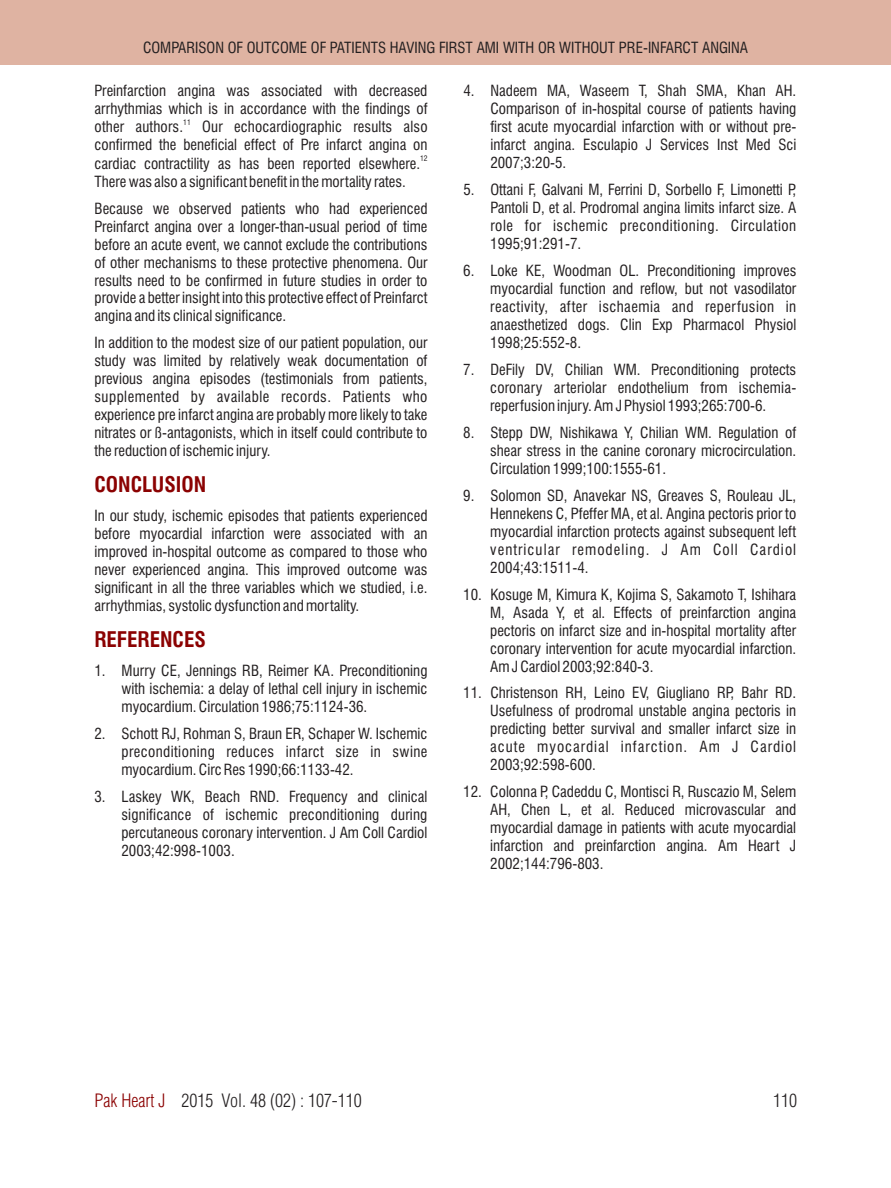
<style>
.page{position:relative;width:891px;height:1188px;background:#fff}
.page>*{position:absolute;margin:0;border:0;box-sizing:border-box;transform-origin:0 0}
.t1{font:700 condensed 21px "Swiss 721 BT";color:#8b0202}
.t2{font:18px "Switzerland Cond Light Plain";color:#231f20}
.t3{font:18px "Switzerland Cond Light Plain";color:#8b0202}
.t4{font:condensed 15px/18px "Swiss 721 BT";color:#231f20}
.t5{font:condensed 15px "Swiss 721 BT";letter-spacing:.03em;color:#231f20}
.t6{font:condensed 15px/18px "Swiss 721 BT";letter-spacing:.025em;color:#231f20}
.t7{font:condensed 15px "Swiss 721 BT";letter-spacing:.035em;color:#231f20}
.t8{font:condensed 15px "Swiss 721 BT";letter-spacing:.07em;color:#231f20}
.t9{font:condensed 15px "Swiss 721 BT";letter-spacing:.065em;color:#231f20}
.t10{font:condensed 7.5px "Swiss 721 BT";color:#231f20}
</style>
<div class="page">
<div style="left:0;top:0;width:891px;height:65px;background:#dfb3a2"></div>
<p class="t4" style="left:143px;top:40px;width:607px">COMPARISON OF OUTCOME OF PATIENTS HAVING FIRST AMI WITH OR WITHOUT PRE-INFARCT ANGINA</p>
<p class="t4" style="left:95px;top:83px;width:334px">Preinfarction angina was associated with decreased</p>
<p class="t4" style="left:463px;top:83px;width:334px">4. Nadeem MA, Waseem T, Shah SMA, Khan AH.</p>
<p class="t4" style="left:95px;top:101px;width:335px">arrhythmias which is in accordance with the findings of</p>
<p class="t4" style="left:490px;top:101px;width:307px">Comparison of in-hospital course of patients having</p>
<p class="t4" style="left:95px;top:119px;width:90px">other authors.</p>
<p class="t4" style="left:202px;top:119px;width:227px">Our echocardiographic results also</p>
<p class="t4" style="left:490px;top:119px;width:307px">first acute myocardial infarction with or without pre-</p>
<p class="t4" style="left:95px;top:137px;width:334px">confirmed the beneficial effect of Pre infarct angina on</p>
<p class="t4" style="left:490px;top:137px;width:307px">infarct angina. Esculapio J Services Inst Med Sci</p>
<p class="t10" style="left:420px;top:155px;width:9px">12</p>
<p class="t4" style="left:95px;top:156px;width:327px">cardiac contractility as has been reported elsewhere.</p>
<p class="t4" style="left:490px;top:155px;width:77px">2007;3:20-5.</p>
<p class="t4" style="left:95px;top:174px;width:313px">There was also a significant benefit in the mortality rates.</p>
<p class="t10" style="left:183px;top:119px;width:9px">11</p>
<p class="t4" style="left:463px;top:182px;width:334px">5. Ottani F, Galvani M, Ferrini D, Sorbello F, Limonetti P,</p>
<p class="t4" style="left:95px;top:201px;width:334px">Because we observed patients who had experienced</p>
<p class="t4" style="left:490px;top:200px;width:307px">Pantoli D, et al. Prodromal angina limits infarct size. A</p>
<p class="t4" style="left:95px;top:219px;width:334px">Preinfarct angina over a longer-than-usual period of time</p>
<p class="t7" style="left:490px;top:220px;width:307px">role for ischemic preconditioning. Circulation</p>
<p class="t4" style="left:95px;top:237px;width:334px">before an acute event, we cannot exclude the contributions</p>
<p class="t4" style="left:490px;top:236px;width:92px">1995;91:291-7.</p>
<p class="t4" style="left:95px;top:255px;width:334px">of other mechanisms to these protective phenomena. Our</p>
<p class="t4" style="left:463px;top:263px;width:335px">6. Loke KE, Woodman OL. Preconditioning improves</p>
<p class="t4" style="left:95px;top:273px;width:334px">results need to be confirmed in future studies in order to</p>
<p class="t4" style="left:490px;top:281px;width:308px">myocardial function and reflow, but not vasodilator</p>
<p class="t4" style="left:95px;top:291px;width:334px">provide a better insight into this protective effect of Preinfarct</p>
<p class="t5" style="left:490px;top:301px;width:307px">reactivity, after ischaemia and reperfusion in</p>
<p class="t4" style="left:95px;top:309px;width:193px">angina and its clinical significance.</p>
<p class="t4" style="left:490px;top:317px;width:308px">anaesthetized dogs. Clin Exp Pharmacol Physiol</p>
<p class="t4" style="left:95px;top:336px;width:334px">In addition to the modest size of our patient population, our</p>
<p class="t4" style="left:490px;top:335px;width:92px">1998;25:552-8.</p>
<p class="t4" style="left:95px;top:354px;width:335px">study was limited by relatively weak documentation of</p>
<p class="t4" style="left:463px;top:362px;width:334px">7. DeFily DV, Chilian WM. Preconditioning protects</p>
<p class="t4" style="left:95px;top:371px;width:334px">previous angina episodes (testimonials from patients,</p>
<p class="t4" style="left:490px;top:380px;width:307px">coronary arteriolar endothelium from ischemia-</p>
<p class="t5" style="left:95px;top:391px;width:334px">supplemented by available records. Patients who</p>
<p class="t4" style="left:490px;top:398px;width:278px">reperfusion injury. Am J Physiol 1993;265:700-6.</p>
<p class="t4" style="left:95px;top:407px;width:335px">experience pre infarct angina are probably more likely to take nitrates or ß-antagonists, which in itself could contribute to</p>
<p class="t4" style="left:463px;top:425px;width:335px">8. Stepp DW, Nishikawa Y, Chilian WM. Regulation of</p>
<p class="t4" style="left:95px;top:443px;width:178px">the reduction of ischemic injury.</p>
<p class="t4" style="left:490px;top:443px;width:307px">shear stress in the canine coronary microcirculation.<br>Circulation 1999;100:1555-61.</p>
<p class="t4" style="left:463px;top:488px;width:335px;text-align:right">9. Solomon SD, Anavekar NS, Greaves S, Rouleau JL,<br>Hennekens C, Pfeffer MA, et al. Angina pectoris prior to</p>
<h1 class="t1" style="left:94px;top:476px;width:113px">CONCLUSION</h1>
<p class="t4" style="left:95px;top:508px;width:334px">In our study, ischemic episodes that patients experienced before myocardial</p>
<p class="t4" style="left:490px;top:524px;width:307px">myocardial infarction protects against subsequent left</p>
<p class="t4" style="left:212px;top:526px;width:217px">infarction were associated with an</p>
<p class="t8" style="left:490px;top:543px;width:307px">ventricular remodeling. J Am Coll Cardiol</p>
<p class="t4" style="left:95px;top:544px;width:334px">improved in-hospital outcome as compared to those who never experienced angina. This</p>
<p class="t4" style="left:490px;top:560px;width:100px">2004;43:1511-4.</p>
<p class="t4" style="left:95px;top:562px;width:335px;text-align:right">improved outcome was<br>significant in all the three variables which we studied, i.e.</p>
<p class="t4" style="left:463px;top:587px;width:334px">10. Kosuge M, Kimura K, Kojima S, Sakamoto T, Ishihara</p>
<p class="t4" style="left:95px;top:598px;width:266px">arrhythmias, systolic dysfunction and mortality.</p>
<p class="t4" style="left:490px;top:605px;width:307px;text-align:justify">M, Asada Y, et al. Effects of preinfarction angina pectoris on infarct size and in-hospital mortality after coronary intervention for acute myocardial infarction.<br>Am J Cardiol 2003;92:840-3.</p>
<h1 class="t1" style="left:94px;top:631px;width:113px">REFERENCES</h1>
<p class="t4" style="left:94px;top:663px;width:334px;text-align:right">1. Murry CE, Jennings RB, Reimer KA. Preconditioning with ischemia: a delay of lethal cell injury in ischemic</p>
<p class="t4" style="left:463px;top:686px;width:334px">11. Christenson RH, Leino EV, Giugliano RP, Bahr RD.</p>
<p class="t4" style="left:121px;top:699px;width:247px">myocardium. Circulation 1986;75:1124-36.</p>
<p class="t4" style="left:490px;top:704px;width:307px">Usefulness of prodromal unstable angina pectoris in predicting better survival and smaller infarct size in</p>
<p class="t4" style="left:94px;top:726px;width:334px">2. Schott RJ, Rohman S, Braun ER, Schaper W. Ischemic</p>
<p class="t9" style="left:490px;top:741px;width:307px">acute myocardial infarction. Am J Cardiol</p>
<p class="t6" style="left:121px;top:744px;width:307px">preconditioning reduces infarct size in swine myocardium. Circ Res 1990;66:1133-42.</p>
<p class="t4" style="left:490px;top:758px;width:107px">2003;92:598-600.</p>
<p class="t4" style="left:463px;top:784px;width:334px">12. Colonna P, Cadeddu C, Montisci R, Ruscazio M, Selem</p>
<p class="t4" style="left:94px;top:789px;width:334px">3. Laskey WK, Beach RND. Frequency and clinical</p>
<p class="t4" style="left:490px;top:802px;width:307px">AH, Chen L, et al. Reduced microvascular and</p>
<p class="t4" style="left:121px;top:807px;width:307px">significance of ischemic preconditioning during</p>
<p class="t4" style="left:490px;top:820px;width:308px">myocardial damage in patients with acute myocardial</p>
<p class="t4" style="left:121px;top:825px;width:308px">percutaneous coronary intervention. J Am Coll Cardiol</p>
<p class="t4" style="left:490px;top:838px;width:307px">infarction and preinfarction angina. Am Heart J</p>
<p class="t4" style="left:121px;top:843px;width:115px">2003;42:998-1003.</p>
<p class="t4" style="left:490px;top:856px;width:115px">2002;144:796-803.</p>
<p class="t2" style="left:182px;top:1094px;width:182px">2015 Vol. 48 (02) : 107-110</p>
<p class="t3" style="left:94px;top:1094px;width:73px">Pak Heart J</p>
<p class="t2" style="left:773px;top:1094px;width:25px">110</p>
</div>
